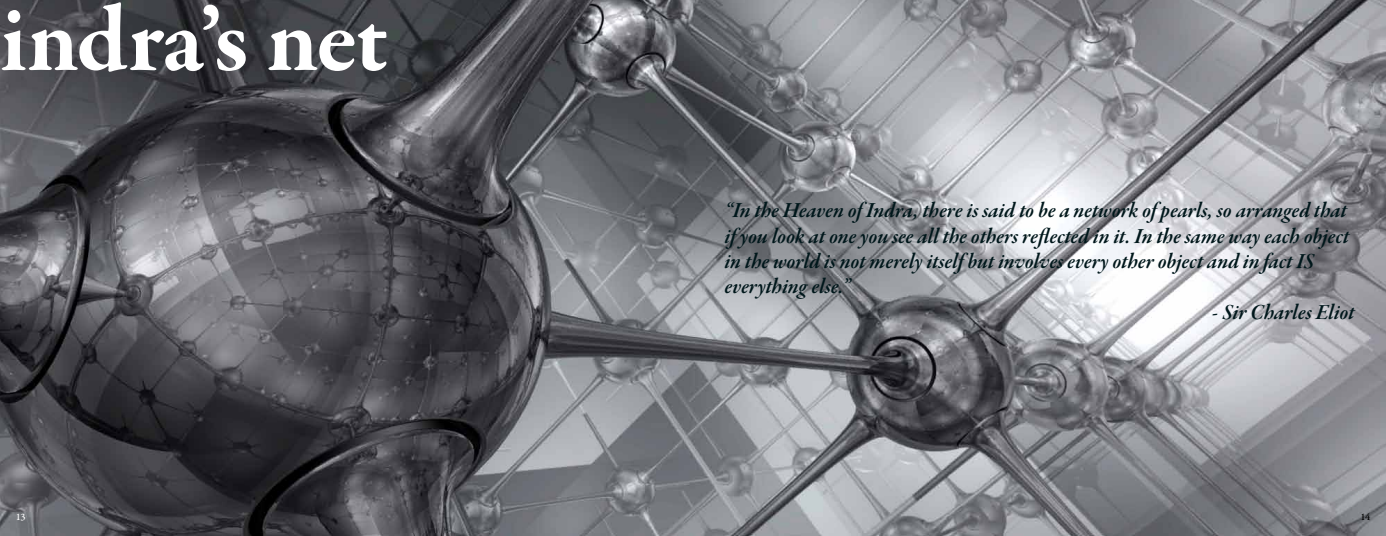
<style>
.page{position:relative;width:1386px;height:536px;background:#fff}
.page>*{position:absolute;margin:0;border:0;box-sizing:border-box;transform-origin:0 0}
.t1{font:700 96.25px "Garamond Premr Pro";color:#fff}
.t2{font:21.88px/25.4px "Garamond Premr Pro Smbd It Subh";color:#00171b}
.t3{font:10.5px "Garamond Premr Pro Capt";color:#fff}
.t4{font:10.5px "Garamond Premr Pro Capt";color:#000}
</style>
<div class="page">
<img style="left:0;top:0;width:1386px;height:535px">
<h1 class="t1" style="left:0;top:-19px;width:389px">indra’s net</h1>
<p class="t2" style="left:724px;top:199px;width:626px">“In the Heaven of Indra, there is said to be a network of pearls, so arranged that if you look at one you see all the others reflected in it. In the same way each object in the world is not merely itself but involves every other object and in fact IS everything else.”</p>
<p class="t2" style="left:1212px;top:300px;width:144px">- Sir Charles Eliot</p>
<p class="t3" style="left:16px;top:510px;width:12px">13</p>
<p class="t4" style="left:1361px;top:510px;width:11px">14</p>
</div>
